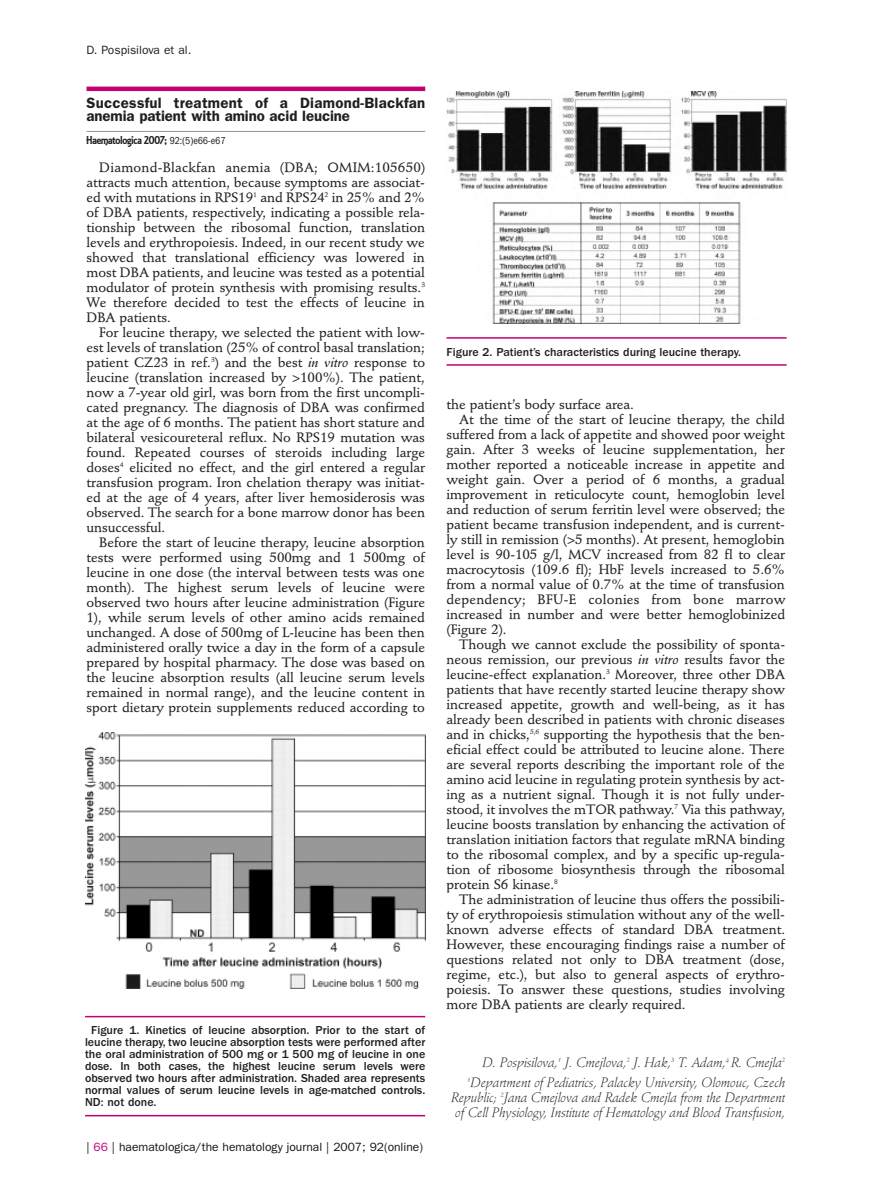
<style>
.page{position:relative;width:893px;height:1191px;background:#fff}
.page>*{position:absolute;margin:0;border:0;box-sizing:border-box;transform-origin:0 0}
.t1{font:600 15px/12.8px "Franklin Gothic";letter-spacing:.02em;color:#231f20}
.t2{font:500 13.5px/15px "Stempel Schneidler";letter-spacing:-.005em;color:#231f20;text-align:justify}
.t3{font:italic 300 13.5px/19.2px "Stempel Schneidler";letter-spacing:-.005em;color:#231f20;text-align:right}
.t4{font:500 13.5px "Stempel Schneidler";letter-spacing:.015em;color:#231f20}
.t5{font:500 12px/12px "Franklin Gothic";color:#231f20;text-align:justify}
.t6{font:12px "Franklin Gothic";color:#141314}
.t7{font:12px "Equinox Plain";letter-spacing:-.01em;color:#231f20}
.t8{font:12px "Franklin Gothic";color:#231f20}
.s1{font-family:"Franklin Gothic";font-stretch:condensed;font-size:10.5px}
.s2{font-family:"Stempel Schneidler Med";font-weight:400;font-style:italic}
.s3{color:#c30175}
</style>
<div class="page">
<hr style="left:87px;top:87px;width:338px;height:4px;background:#c30175">
<hr style="left:87px;top:131px;width:338px;height:1px;background:#939598">
<img style="left:85px;top:733px;width:340px;height:255px">
<hr style="left:85px;top:1015px;width:340px;height:2px;background:#c30175">
<hr style="left:85px;top:1115px;width:340px;height:1px;background:#c30175">
<img style="left:446px;top:92px;width:341px;height:231px">
<hr style="left:446px;top:337px;width:341px;height:2px;background:#c30175">
<hr style="left:446px;top:364px;width:341px;height:2px;background:#c30175">
<p class="t8" style="left:87px;top:46px;width:106px">D. Pospisilova et al.</p>
<p class="t1" style="left:87px;top:98px;width:340px">Successful treatment of a Diamond-Blackfan anemia patient with amino acid leucine</p>
<p class="t7" style="left:87px;top:133px;width:140px">Haematologica 2007; <span class="s1">92:(5)e66-e67</span></p>
<p class="t2" style="left:87px;top:161px;width:340px;text-indent:13px">Diamond-Blackfan anemia (DBA; OMIM:105650) attracts much attention, because symptoms are associat&shy;ed with mutations in RPS19<sup>1</sup> and RPS24<sup>2</sup> in 25% and 2% of DBA patients, respectively, indicating a possible rela&shy;tionship between the ribosomal function, translation levels and erythropoiesis. Indeed, in our recent study we showed that translational efficiency was lowered in most DBA patients, and leucine was tested as a potential modulator of protein synthesis with promising results.<sup>3<br></sup>We therefore decided to test the effects of leucine in DBA patients.</p>
<p class="t2" style="left:87px;top:326px;width:340px;text-indent:13px">For leucine therapy, we selected the patient with low&shy;est levels of translation (25% of control basal translation; patient CZ23 in ref.<sup>3</sup>) and the best <span class="s2">in vitro</span> response to leucine (translation increased by &gt;100%). The patient, now a 7-year old girl, was born from the first uncompli&shy;cated pregnancy. The diagnosis of DBA was confirmed at the age of 6 months. The patient has short stature and bilateral vesicoureteral reflux. No RPS19 mutation was found. Repeated courses of steroids including large doses<sup>4</sup> elicited no effect, and the girl entered a regular transfusion program. Iron chelation therapy was initiat&shy;ed at the age of 4 years, after liver hemosiderosis was observed. The search for a bone marrow donor has been unsuccessful.</p>
<p class="t2" style="left:87px;top:536px;width:340px;text-indent:13px">Before the start of leucine therapy, leucine absorption tests were performed using 500mg and 1 500mg of leucine in one dose (the interval between tests was one month). The highest serum levels of leucine were observed two hours after leucine administration (Figure 1), while serum levels of other amino acids remained unchanged. A dose of 500mg of L-leucine has been then administered orally twice a day in the form of a capsule prepared by hospital pharmacy. The dose was based on the leucine absorption results (all leucine serum levels remained in normal range), and the leucine content in sport dietary protein supplements reduced according to</p>
<p class="t5" style="left:85px;top:1025px;width:342px;text-indent:6px">Figure 1. Kinetics of leucine absorption. Prior to the start of leucine therapy, two leucine absorption tests were performed after the oral administration of 500 mg or 1 500 mg of leucine in one dose. In both cases, the highest leucine serum levels were observed two hours after administration. Shaded area represents normal values of serum leucine levels in age-matched controls.<br>ND: not done.</p>
<p class="t6" style="left:87px;top:1142px;width:338px">| <span class="s3">66</span> | haematologica/the hematology journal | 2007; 92(online)</p>
<p class="t5" style="left:446px;top:347px;width:296px">Figure 2. Patient’s characteristics during leucine therapy.</p>
<p class="t2" style="left:446px;top:398px;width:189px">the patient’s body surface area.</p>
<p class="t2" style="left:459px;top:413px;width:327px">At the time of the start of leucine therapy, the child</p>
<p class="t2" style="left:446px;top:428px;width:340px">suffered from a lack of appetite and showed poor weight</p>
<p class="t2" style="left:446px;top:443px;width:340px">gain. After 3 weeks of leucine supplementation, her</p>
<p class="t2" style="left:446px;top:458px;width:340px">mother reported a noticeable increase in appetite and</p>
<p class="t2" style="left:446px;top:473px;width:340px">weight gain. Over a period of 6 months, a gradual</p>
<p class="t2" style="left:446px;top:488px;width:340px">improvement in reticulocyte count, hemoglobin level</p>
<p class="t2" style="left:446px;top:503px;width:340px">and reduction of serum ferritin level were observed; the</p>
<p class="t2" style="left:446px;top:518px;width:340px">patient became transfusion independent, and is current-</p>
<p class="t2" style="left:446px;top:533px;width:340px">ly still in remission (&gt;5 months). At present, hemoglobin</p>
<p class="t2" style="left:446px;top:548px;width:340px">level is 90-105 g/l, MCV increased from 82 fl to clear</p>
<p class="t2" style="left:446px;top:563px;width:340px">macrocytosis (109.6 fl); HbF levels increased to 5.6%</p>
<p class="t2" style="left:446px;top:578px;width:340px">from a normal value of 0.7% at the time of transfusion</p>
<p class="t4" style="left:446px;top:594px;width:340px">dependency; BFU-E colonies from bone marrow</p>
<p class="t2" style="left:446px;top:608px;width:340px">increased in number and were better hemoglobinized</p>
<p class="t2" style="left:446px;top:623px;width:62px">(Figure 2).</p>
<p class="t2" style="left:459px;top:638px;width:327px">Though we cannot exclude the possibility of sponta-</p>
<p class="t2" style="left:446px;top:653px;width:340px">neous remission, our previous <span class="s2">in vitro</span> results favor the</p>
<p class="t2" style="left:446px;top:668px;width:340px">leucine-effect explanation.<sup>3</sup> Moreover, three other DBA</p>
<p class="t2" style="left:446px;top:683px;width:340px">patients that have recently started leucine therapy show</p>
<p class="t2" style="left:446px;top:698px;width:340px">increased appetite, growth and well-being, as it has</p>
<p class="t2" style="left:446px;top:713px;width:340px">already been described in patients with chronic diseases</p>
<p class="t2" style="left:446px;top:728px;width:340px">and in chicks,<sup>5,6</sup> supporting the hypothesis that the ben-</p>
<p class="t2" style="left:446px;top:743px;width:340px">eficial effect could be attributed to leucine alone. There</p>
<p class="t2" style="left:446px;top:758px;width:340px">are several reports describing the important role of the</p>
<p class="t2" style="left:446px;top:773px;width:340px">amino acid leucine in regulating protein synthesis by act-</p>
<p class="t2" style="left:446px;top:788px;width:340px">ing as a nutrient signal. Though it is not fully under-</p>
<p class="t2" style="left:446px;top:803px;width:340px">stood, it involves the mTOR pathway.<sup>7</sup> Via this pathway,</p>
<p class="t2" style="left:446px;top:818px;width:340px">leucine boosts translation by enhancing the activation of</p>
<p class="t2" style="left:446px;top:833px;width:340px">translation initiation factors that regulate mRNA binding</p>
<p class="t2" style="left:446px;top:848px;width:340px">to the ribosomal complex, and by a specific up-regula-</p>
<p class="t2" style="left:446px;top:863px;width:340px">tion of ribosome biosynthesis through the ribosomal</p>
<p class="t2" style="left:446px;top:878px;width:113px">protein S6 kinase.<sup>8</sup></p>
<p class="t2" style="left:459px;top:893px;width:327px">The administration of leucine thus offers the possibili-</p>
<p class="t2" style="left:446px;top:908px;width:340px">ty of erythropoiesis stimulation without any of the well-</p>
<p class="t2" style="left:446px;top:923px;width:340px">known adverse effects of standard DBA treatment.</p>
<p class="t2" style="left:446px;top:938px;width:340px">However, these encouraging findings raise a number of</p>
<p class="t2" style="left:446px;top:953px;width:340px">questions related not only to DBA treatment (dose,</p>
<p class="t2" style="left:446px;top:968px;width:340px">regime, etc.), but also to general aspects of erythro-</p>
<p class="t2" style="left:446px;top:983px;width:340px">poiesis. To answer these questions, studies involving</p>
<p class="t2" style="left:446px;top:998px;width:241px">more DBA patients are clearly required.</p>
<p class="t3" style="left:467px;top:1054px;width:320px">D. Pospisilova,<sup>1</sup> J. Cmejlova,<sup>2</sup> J. Hak,<sup>3</sup> T. Adam,<sup>4</sup> R. Cmejla<sup>2<br>1</sup>Department of Pediatrics, Palacky University, Olomouc, Czech</p>
<p class="t3" style="left:451px;top:1090px;width:336px;line-height:15px;text-align:center">Republic; <sup>2</sup>Jana Cmejlova and Radek Cmejla from the Department of Cell Physiology, Institute of Hematology and Blood Transfusion,</p>
</div>
